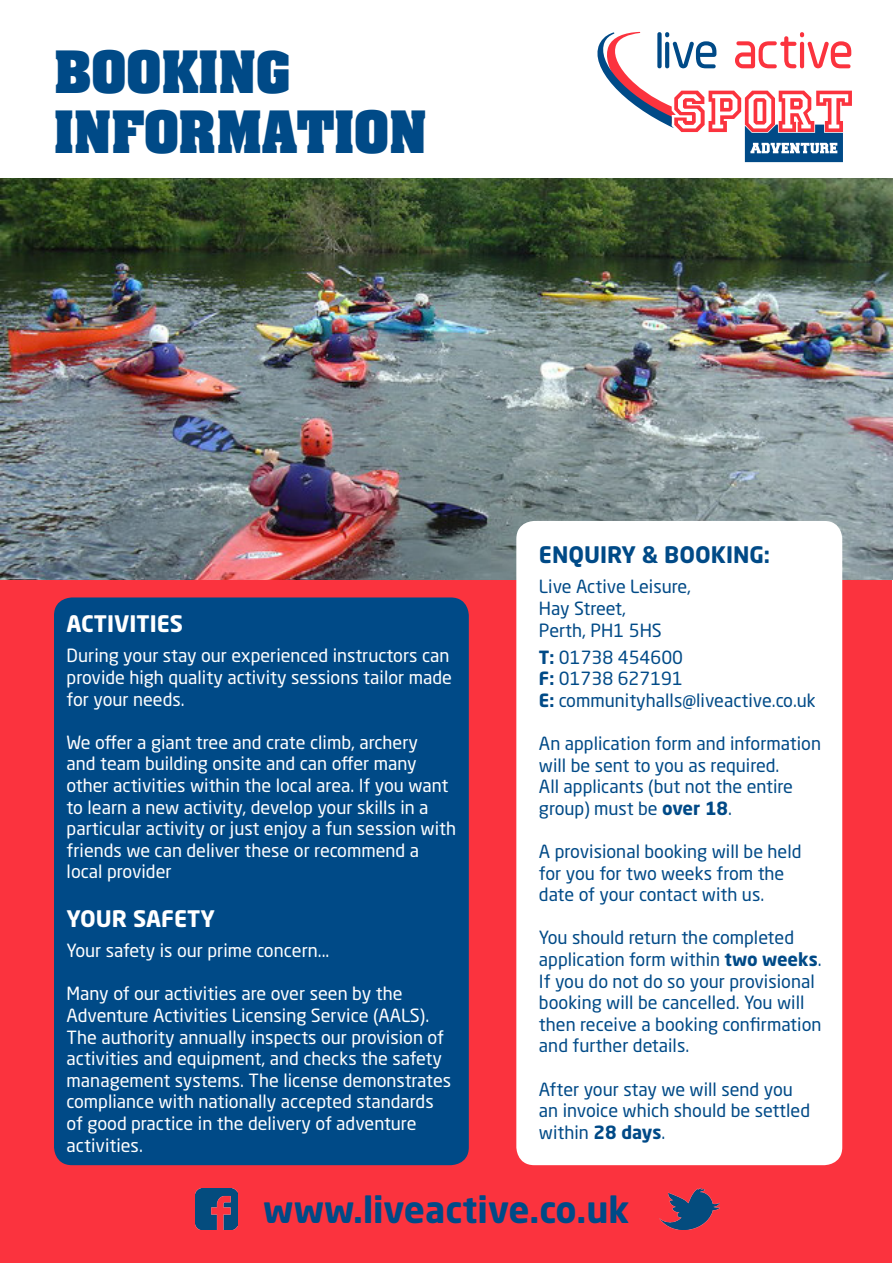
<style>
.page{position:relative;width:893px;height:1263px;background:#fff}
.page>*{position:absolute;margin:0;border:0;box-sizing:border-box;transform-origin:0 0}
.t1{font:700 49.5px/59.4px "Aachen";color:#004a87}
.t2{font:700 36px "Neo Sans Std";color:#004a87}
.t3{font:700 22.5px "Neo Sans Std";color:#fff}
.t4{font:700 22.5px "Neo Sans Std";color:#004a87}
.t5{font:18px/21.6px "Neo Sans Std";color:#fff}
.t6{font:18px/21.6px "Neo Sans Std";color:#004a87}
.s1{font-weight:700}
</style>
<div class="page">
<div style="left:1px;top:547px;width:891px;height:715px;background:#fb333e"></div>
<svg style="left:597px;top:32px;width:255px;height:130px"></svg>
<img style="left:196px;top:1188px;width:41px;height:42px">
<img style="left:659px;top:1188px;width:60px;height:42px">
<img style="left:0;top:179px;width:893px;height:400px">
<div style="left:516px;top:521px;width:326px;height:644px;background:#fff;border-radius:18px"></div>
<div style="left:54px;top:597px;width:415px;height:568px;background:#004a87;border-radius:18px"></div>
<p class="t1" style="left:54px;top:41px;width:375px">BOOKING<br>INFORMATION</p>
<p class="t3" style="left:67px;top:610px;width:118px">ACTIVITIES</p>
<p class="t5" style="left:67px;top:645px;width:387px">During your stay our experienced instructors can provide high quality activity sessions tailor made for your needs.</p>
<p class="t5" style="left:67px;top:731px;width:391px">We offer a giant tree and crate climb, archery<br>and team building onsite and can offer many other activities within the local area. If you want to learn a new activity, develop your skills in a particular activity or just enjoy a fun session with friends we can deliver these or recommend a local provider</p>
<p class="t3" style="left:67px;top:904px;width:150px">YOUR SAFETY</p>
<p class="t5" style="left:67px;top:939px;width:264px">Your safety is our prime concern...</p>
<p class="t5" style="left:67px;top:982px;width:379px">Many of our activities are over seen by the Adventure Activities Licensing Service (AALS).<br>The authority annually inspects our provision of activities and equipment, and checks the safety</p>
<p class="t5" style="left:67px;top:1069px;width:386px">management systems. The license demonstrates compliance with nationally accepted standards of good practice in the delivery of adventure activities.</p>
<p class="t4" style="left:539px;top:541px;width:233px">ENQUIRY &amp; BOOKING:</p>
<p class="t6" style="left:539px;top:576px;width:154px">Live Active Leisure,<br>Hay Street,<br>Perth, PH1 5HS</p>
<p class="t6" style="left:539px;top:646px;width:146px"><span class="s1">T:</span> 01738 454600<br><span class="s1">F:</span> 01738 627191</p>
<p class="t6" style="left:539px;top:689px;width:278px"><span class="s1">E:</span> communityhalls@liveactive.co.uk</p>
<p class="t6" style="left:539px;top:732px;width:284px">An application form and information will be sent to you as required.<br>All applicants (but not the entire group) must be <span class="s1">over 18</span>.</p>
<p class="t6" style="left:539px;top:840px;width:264px">A provisional booking will be held for you for two weeks from the date of your contact with us.</p>
<p class="t6" style="left:539px;top:927px;width:284px">You should return the completed application form within <span class="s1">two weeks</span>.<br>If you do not do so your provisional booking will be cancelled. You will then receive a booking confirmation and further details.</p>
<p class="t6" style="left:539px;top:1078px;width:273px">After your stay we will send you an invoice which should be settled within <span class="s1">28 days</span>.</p>
<p class="t2" style="left:263px;top:1186px;width:368px">www.liveactive.co.uk</p>
</div>
